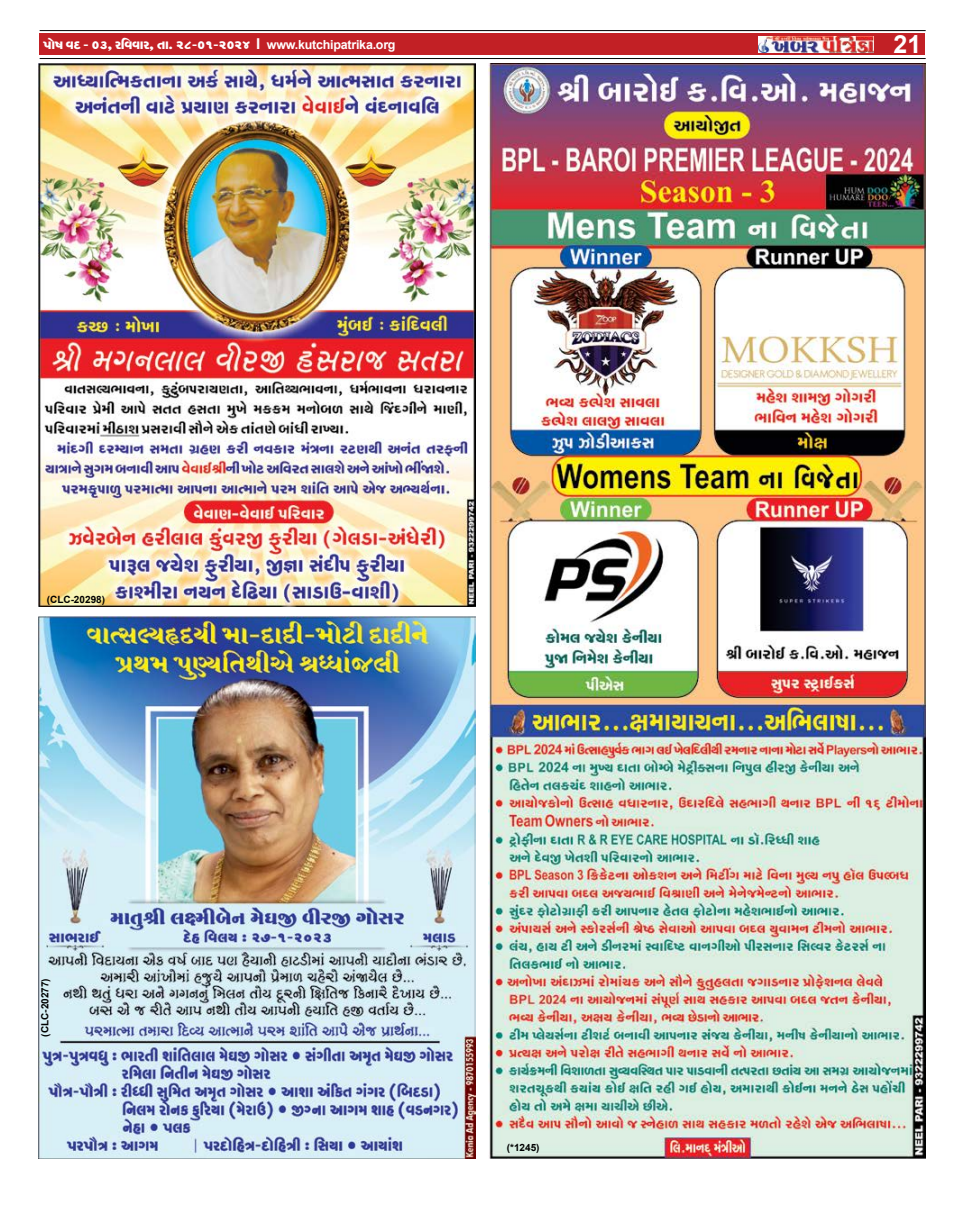
<style>
.page{position:relative;width:964px;height:1205px;background:#fff}
.page>*{position:absolute;margin:0;border:0;box-sizing:border-box;transform-origin:0 0}
.t1{font:700 25px "Arial";color:#fff}
.t2{font:15px "SHREE GUJ7";letter-spacing:-.02em;color:#fff}
.t3{font:700 10px "Arial";color:#000}
.s1{font-family:"Arial";font-weight:700}
.s2{font-family:"Arial";font-weight:700;font-size:12.5px}
</style>
<div class="page">
<hr style="left:40px;top:58px;width:885px;height:1px;background:#000">
<div style="left:40px;top:34px;width:885px;height:21px;background:#c22025"></div>
<hr style="left:40px;top:30px;width:885px;height:1px;background:#000">
<img style="left:758px;top:36px;width:116px;height:17px">
<img style="left:488px;top:64px;width:437px;height:1095px">
<img style="left:39px;top:617px;width:437px;height:542px">
<img style="left:39px;top:64px;width:437px;height:542px">
<p class="t2" style="left:43px;top:38px;width:354px">‘p¡j hv$ - 03, frhhpf, sp. 28-01-2024 <span class="s1">I</span> <span class="s2">www.kutchipatrika.org</span></p>
<h1 class="t1" style="left:893px;top:26px;width:29px">21</h1>
<p class="t3" style="left:47px;top:592px;width:60px">(CLC-20298)</p>
<p class="t3" style="left:38px;top:1036px;width:60px;rotate:-90deg">(CLC-20277)</p>
<p class="t3" style="left:507px;top:1140px;width:34px">(*1245)</p>
</div>
